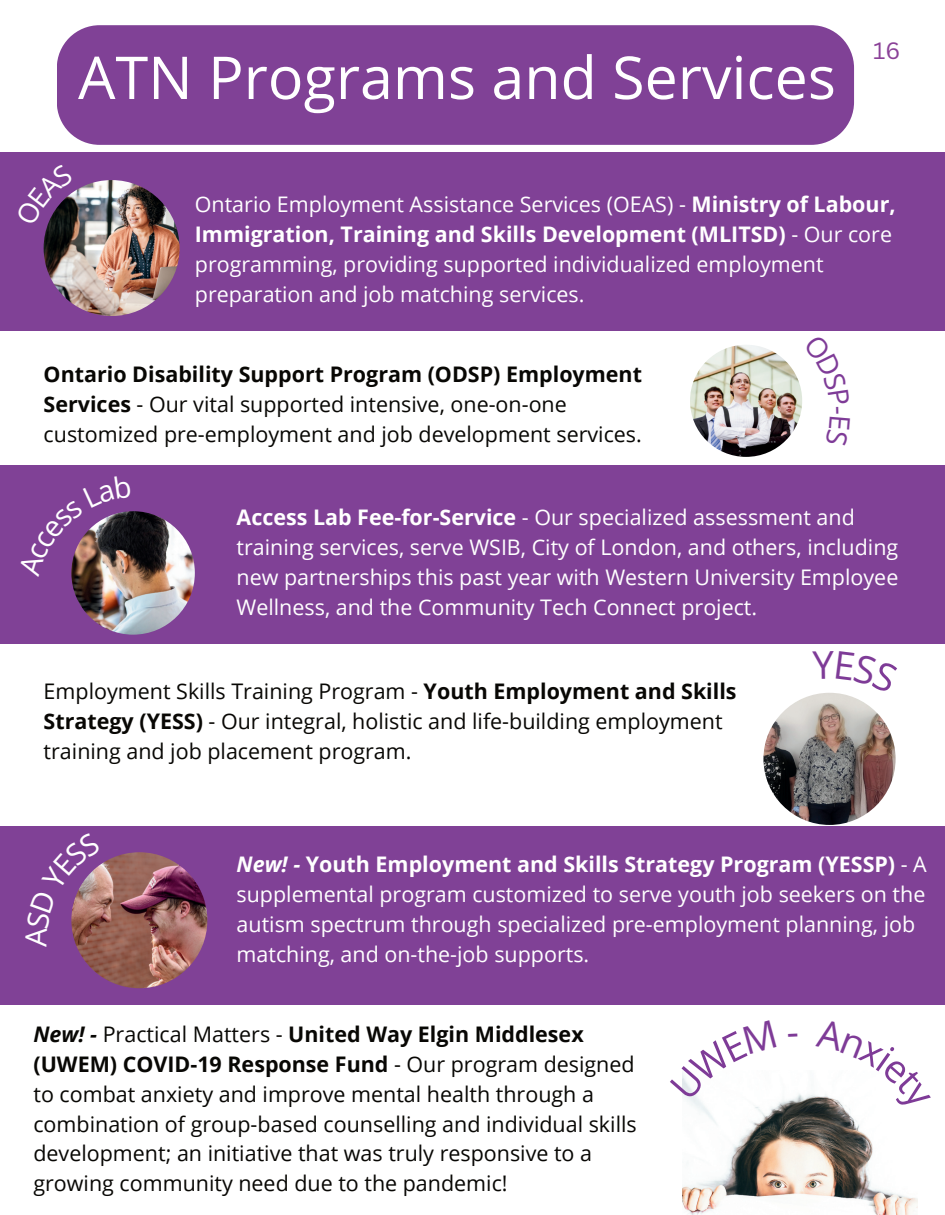
<style>
.page{position:relative;width:945px;height:1215px;background:#fff}
.page>*{position:absolute;margin:0;border:0;box-sizing:border-box;transform-origin:0 0}
.t1{font:59.1px "Open Sans";color:#fff}
.t2{font:22.95px "Canva Sans";color:#8b4298}
.t3{font:21.45px/29.8px "Open Sans";color:#fff}
.t4{font:21.45px/29.8px "Open Sans";color:#080704}
.s1{font-weight:700}
.s2{font-weight:700;font-style:italic}
</style>
<div class="page">
<div style="left:57px;top:25px;width:797px;height:120px;background:#804196"></div>
<div style="left:0;top:152px;width:945px;height:178px;background:#804196"></div>
<div style="left:0;top:465px;width:945px;height:178px;background:#804196"></div>
<img style="left:44px;top:180px;width:136px;height:136px;border-radius:50%">
<img style="left:690px;top:345px;width:112px;height:112px;border-radius:50%">
<img style="left:71px;top:511px;width:124px;height:124px;border-radius:50%">
<img style="left:763px;top:693px;width:133px;height:132px;border-radius:50%">
<div style="left:0;top:826px;width:945px;height:179px;background:#804196"></div>
<img style="left:71px;top:852px;width:136px;height:136px;border-radius:50%">
<img style="left:682px;top:1094px;width:235px;height:121px">
<svg style="left:47px;top:192px;width:26px;height:34px"></svg>
<img style="left:71px;top:511px;width:60px;height:66px">
<svg style="left:71px;top:864px;width:30px;height:83px"></svg>
<svg style="left:682px;top:1072px;width:95px;height:28px"></svg>
<svg style="left:816px;top:1094px;width:101px;height:21px"></svg>
<h1 class="t1" style="left:78px;top:37px;width:759px">ATN Programs and Services</h1>
<p class="t2" style="left:873px;top:37px;width:29px">16</p>
<p class="t3" style="left:195px;top:189px;width:702px">Ontario Employment Assistance Services (OEAS) - <span class="s1">Ministry of Labour, Immigration, Training and Skills Development (MLITSD)</span> - Our core programming, providing supported individualized employment preparation and job matching services.</p>
<p class="t4" style="left:44px;top:359px;width:600px"><span class="s1">Ontario Disability Support Program (ODSP) Employment<br>Services</span> - Our vital supported intensive, one-on-one customized pre-employment and job development services.</p>
<p class="t3" style="left:237px;top:502px;width:663px"><span class="s1">Access Lab Fee-for-Service</span> - Our specialized assessment and training services, serve WSIB, City of London, and others, including new partnerships this past year with Western University Employee Wellness, and the Community Tech Connect project.</p>
<p class="t4" style="left:44px;top:676px;width:695px">Employment Skills Training Program - <span class="s1">Youth Employment and Skills<br>Strategy (YESS)</span> - Our integral, holistic and life-building employment training and job placement program.</p>
<p class="t3" style="left:237px;top:849px;width:692px"><span class="s2">New! -</span> <span class="s1">Youth Employment and Skills Strategy Program (YESSP)</span> - A supplemental program customized to serve youth job seekers on the autism spectrum through specialized pre-employment planning, job matching, and on-the-job supports.</p>
<p class="t4" style="left:33px;top:1019px;width:605px"><span class="s2">New! -</span> Practical Matters - <span class="s1">United Way Elgin Middlesex (UWEM) COVID-19 Response Fund</span> - Our program designed to combat anxiety and improve mental health through a combination of group-based counselling and individual skills development; an initiative that was truly responsive to a growing community need due to the pandemic!</p>
</div>
